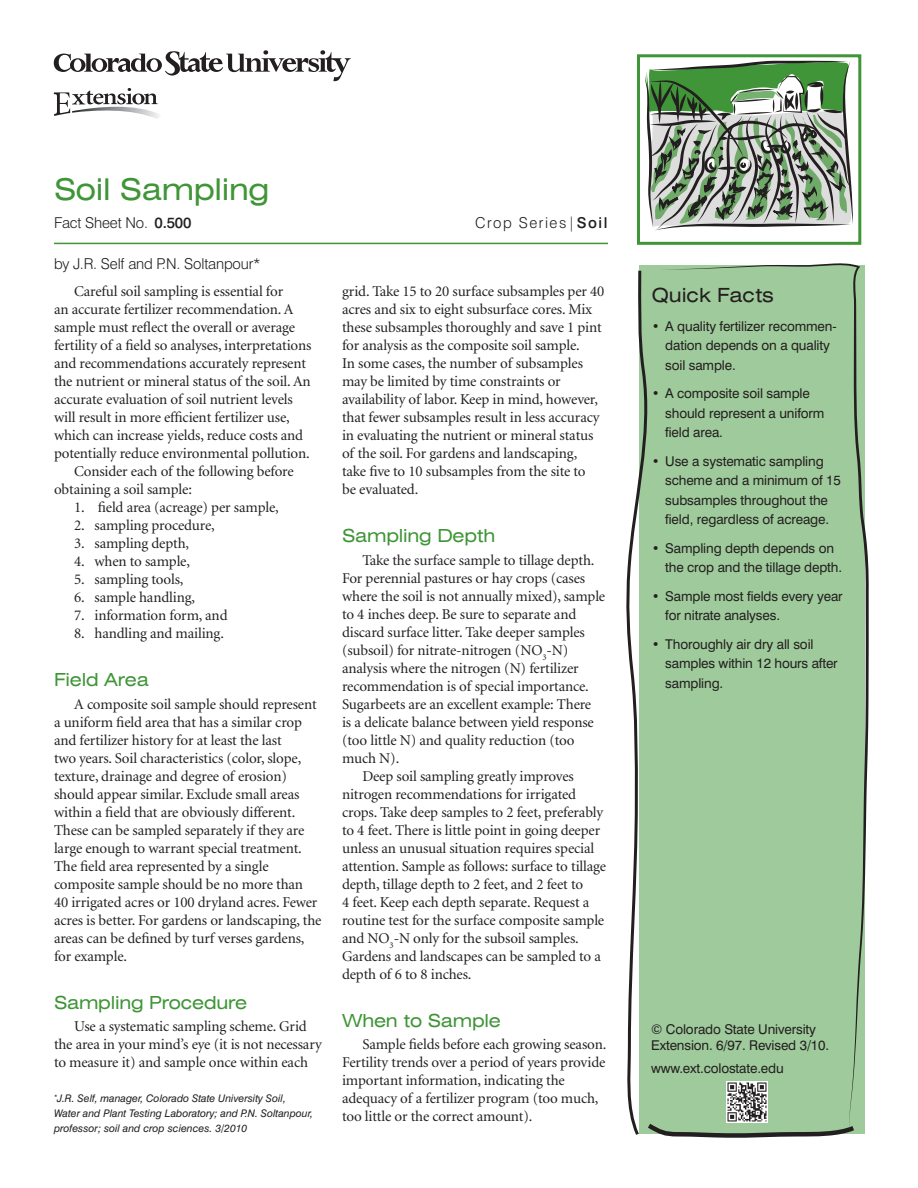
<style>
.page{position:relative;width:918px;height:1188px;background:#fff}
.page>*{position:absolute;margin:0;border:0;box-sizing:border-box;transform-origin:0 0}
.t1{font:expanded 30px "Swiss 721 BT";letter-spacing:-.01em;color:#3f9537}
.QF_subhead{font:expanded 19.5px "Swiss 721 BT";color:#231f20}
.subhead_1{font:expanded 18px "Swiss 721 BT";letter-spacing:-.01em;color:#3f9537}
.body{font:15px/18px "Minion";letter-spacing:-.01em;color:#231f20}
.body_bullet_indent{font:15px "Minion";letter-spacing:-.01em;color:#231f20}
.author{font:300 15px "Swiss 721 BT";letter-spacing:-.01em;color:#231f20}
.series___category{font:300 15px "Swiss 721 BT";letter-spacing:-.01em;color:#231f20}
.series___category-2{font:300 15px "Swiss 721 BT";letter-spacing:.1em;color:#231f20}
.QF_text_bulleted{font:13.5px/19.5px "Swiss 721 BT";letter-spacing:-.01em;color:#231f20}
.copyright{font:13.5px/16.5px "Swiss 721 BT";letter-spacing:-.01em;color:#231f20}
.Web_address{font:13.5px "Swiss 721 BT";letter-spacing:-.01em;color:#231f20}
.author_info{font:italic 10.5px/15px "Swiss 721 BT";color:#231f20}
.s1{font-weight:500}
</style>
<div class="page">
<svg style="left:645px;top:61px;width:208px;height:169px;background:#899d86"></svg>
<div style="left:637px;top:54px;width:224px;height:191px;border:3px solid #3f9537"></div>
<svg style="left:659px;top:263px;width:210px;height:869px;fill:#9fca9b"></svg>
<svg style="left:626px;top:268px;width:233px;height:870px;background:#a1c89d"></svg>
<svg style="left:54px;top:88px;width:105px;height:31px"></svg>
<svg style="left:54px;top:50px;width:297px;height:31px"></svg>
<hr style="left:54px;top:243px;width:554px;height:1px;background:#3f9537">
<img style="left:727px;top:1082px;width:40px;height:41px">
<p class="t1" style="left:54px;top:171px;width:217px">Soil Sampling</p>
<p class="series___category" style="left:54px;top:214px;width:139px">Fact Sheet No. <span class="s1">0.500</span></p>
<p class="series___category-2" style="left:475px;top:214px;width:134px">Crop Series|<span class="s1">Soil</span></p>
<p class="author" style="left:54px;top:255px;width:208px">by J.R. Self and P.N. Soltanpour*</p>
<p class="body" style="left:54px;top:283px;width:259px;text-indent:20px">Careful soil sampling is essential for<br>an accurate fertilizer recommendation. A sample must reflect the overall or average fertility of a field so analyses, interpretations and recommendations accurately represent the nutrient or mineral status of the soil. An accurate evaluation of soil nutrient levels will result in more efficient fertilizer use, which can increase yields, reduce costs and potentially reduce environmental pollution.</p>
<p class="body" style="left:54px;top:463px;width:241px;text-indent:20px">Consider each of the following before obtaining a soil sample:</p>
<p class="body_bullet_indent" style="left:74px;top:500px;width:206px">1. field area (acreage) per sample,</p>
<p class="body_bullet_indent" style="left:74px;top:518px;width:142px">2. sampling procedure,</p>
<p class="body_bullet_indent" style="left:74px;top:536px;width:116px">3. sampling depth,</p>
<p class="body_bullet_indent" style="left:74px;top:554px;width:117px">4. when to sample,</p>
<p class="body_bullet_indent" style="left:74px;top:572px;width:111px">5. sampling tools,</p>
<p class="body_bullet_indent" style="left:74px;top:590px;width:122px">6. sample handling,</p>
<p class="body_bullet_indent" style="left:74px;top:608px;width:155px">7. information form, and</p>
<p class="body_bullet_indent" style="left:74px;top:626px;width:151px">8. handling and mailing.</p>
<p class="subhead_1" style="left:54px;top:669px;width:96px">Field Area</p>
<p class="body" style="left:54px;top:696px;width:269px;text-indent:20px">A composite soil sample should represent a uniform field area that has a similar crop and fertilizer history for at least the last<br>two years. Soil characteristics (color, slope, texture, drainage and degree of erosion) should appear similar. Exclude small areas within a field that are obviously different.<br>These can be sampled separately if they are large enough to warrant special treatment.<br>The field area represented by a single composite sample should be no more than<br>40 irrigated acres or 100 dryland acres. Fewer acres is better. For gardens or landscaping, the areas can be defined by turf verses gardens, for example.</p>
<p class="subhead_1" style="left:54px;top:992px;width:195px">Sampling Procedure</p>
<p class="body" style="left:54px;top:1018px;width:269px;text-indent:20px">Use a systematic sampling scheme. Grid the area in your mind’s eye (it is not necessary to measure it) and sample once within each</p>
<p class="author_info" style="left:54px;top:1091px;width:261px"><sup>*</sup>J.R. Self, manager, Colorado State University Soil,<br>Water and Plant Testing Laboratory; and P.N. Soltanpour, professor; soil and crop sciences. 3/2010</p>
<p class="body" style="left:342px;top:283px;width:264px">grid. Take 15 to 20 surface subsamples per 40 acres and six to eight subsurface cores. Mix these subsamples thoroughly and save 1 pint for analysis as the composite soil sample.<br>In some cases, the number of subsamples may be limited by time constraints or availability of labor. Keep in mind, however, that fewer subsamples result in less accuracy in evaluating the nutrient or mineral status of the soil. For gardens and landscaping, take five to 10 subsamples from the site to<br>be evaluated.</p>
<p class="subhead_1" style="left:342px;top:525px;width:155px">Sampling Depth</p>
<p class="body" style="left:342px;top:552px;width:265px;text-indent:20px">Take the surface sample to tillage depth.<br>For perennial pastures or hay crops (cases where the soil is not annually mixed), sample to 4 inches deep. Be sure to separate and discard surface litter. Take deeper samples (subsoil) for nitrate-nitrogen (NO<sub>3</sub>-N) analysis where the nitrogen (N) fertilizer recommendation is of special importance.<br>Sugarbeets are an excellent example: There<br>is a delicate balance between yield response (too little N) and quality reduction (too much N).</p>
<p class="body" style="left:342px;top:768px;width:266px;text-indent:20px">Deep soil sampling greatly improves nitrogen recommendations for irrigated crops. Take deep samples to 2 feet, preferably to 4 feet. There is little point in going deeper unless an unusual situation requires special attention. Sample as follows: surface to tillage depth, tillage depth to 2 feet, and 2 feet to<br>4 feet. Keep each depth separate. Request a routine test for the surface composite sample and NO<sub>3</sub>-N only for the subsoil samples.<br>Gardens and landscapes can be sampled to a depth of 6 to 8 inches.</p>
<p class="subhead_1" style="left:342px;top:1010px;width:160px">When to Sample</p>
<p class="body" style="left:342px;top:1036px;width:266px;text-indent:20px">Sample fields before each growing season.<br>Fertility trends over a period of years provide important information, indicating the adequacy of a fertilizer program (too much, too little or the correct amount).</p>
<p class="QF_subhead" style="left:652px;top:284px;width:124px">Quick Facts</p>
<p class="QF_text_bulleted" style="left:665px;top:316px;width:173px;text-indent:-14px">• A quality fertilizer recommen&shy;dation depends on a quality soil sample.</p>
<p class="QF_text_bulleted" style="left:665px;top:384px;width:161px;text-indent:-14px">• A composite soil sample should represent a uniform field area.</p>
<p class="QF_text_bulleted" style="left:665px;top:451px;width:177px;text-indent:-14px">• Use a systematic sampling scheme and a minimum of 15 subsamples throughout the field, regardless of acreage.</p>
<p class="QF_text_bulleted" style="left:665px;top:538px;width:178px;text-indent:-14px">• Sampling depth depends on the crop and the tillage depth.</p>
<p class="QF_text_bulleted" style="left:665px;top:586px;width:179px;text-indent:-14px">• Sample most fields every year for nitrate analyses.</p>
<p class="QF_text_bulleted" style="left:665px;top:634px;width:174px;text-indent:-14px">• Thoroughly air dry all soil samples within 12 hours after sampling.</p>
<p class="copyright" style="left:651px;top:1020px;width:179px">© Colorado State University<br>Extension. 6/97. Revised 3/10.</p>
<p class="Web_address" style="left:651px;top:1060px;width:134px">www.ext.colostate.edu</p>
</div>
